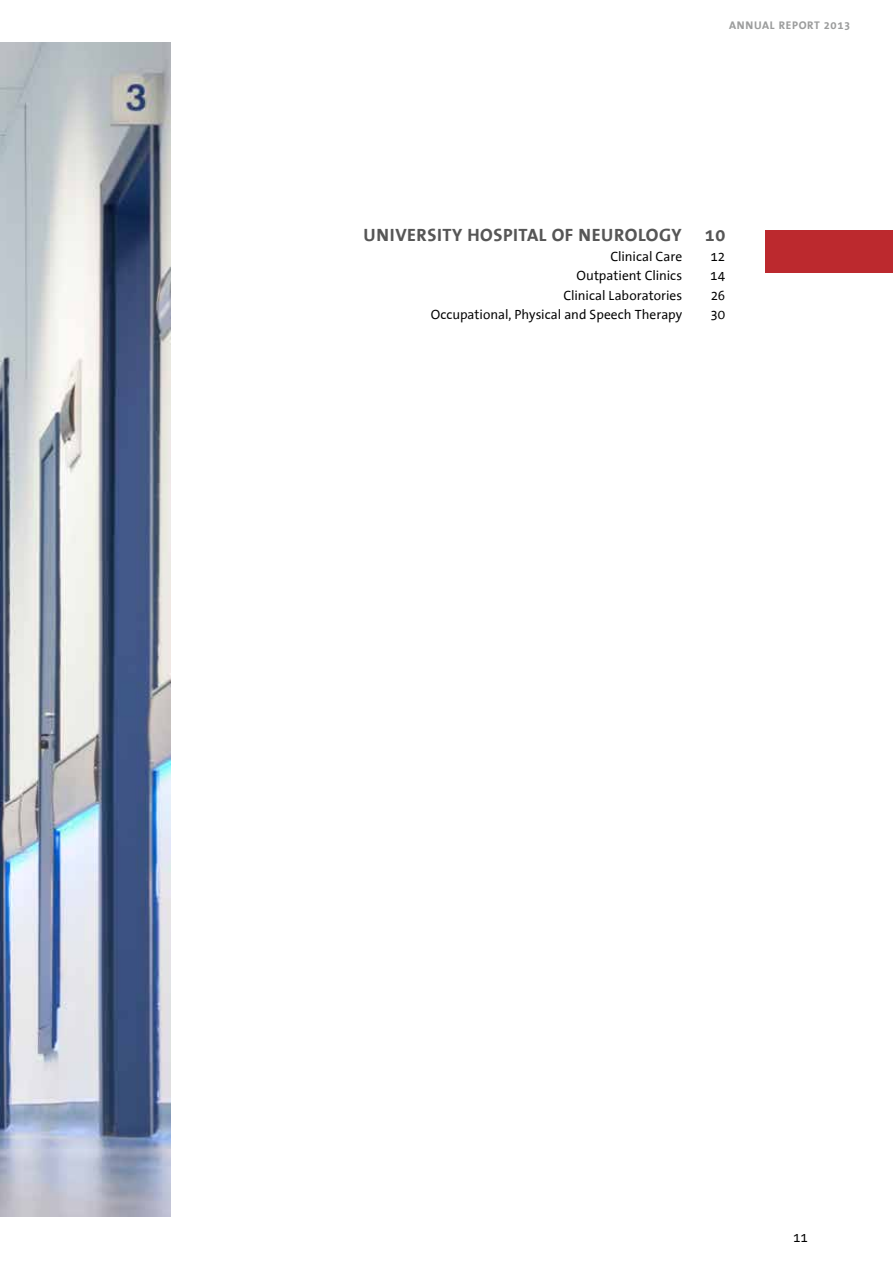
<style>
.page{position:relative;width:893px;height:1263px;background:#fff}
.page>*{position:absolute;margin:0;border:0;box-sizing:border-box;transform-origin:0 0}
.t1{font:700 18px "The Sans Office";letter-spacing:.03em;color:#565656}
.t2{font:13.5px "The Sans Office";color:#000}
.t3{font:700 11.25px "The Sans Office";letter-spacing:.06em;color:#9c9d9d}
</style>
<div class="page">
<img style="left:0;top:43px;width:170px;height:1173px">
<div style="left:765px;top:230px;width:128px;height:43px;background:#bc292e"></div>
<p class="t3" style="left:729px;top:20px;width:123px">ANNUAL REPORT 2013</p>
<h1 class="t1" style="left:363px;top:226px;width:320px">U NIVERSITY HOSPITAL OF NEUROLOGY</h1>
<h1 class="t1" style="left:705px;top:226px;width:22px">10</h1>
<p class="t2" style="left:610px;top:249px;width:73px">Clinical Care</p>
<p class="t2" style="left:710px;top:249px;width:16px">12</p>
<p class="t2" style="left:576px;top:269px;width:107px">Outpatient Clinics</p>
<p class="t2" style="left:710px;top:269px;width:17px">14</p>
<p class="t2" style="left:563px;top:288px;width:120px">Clinical Laboratories</p>
<p class="t2" style="left:711px;top:288px;width:16px">26</p>
<p class="t2" style="left:431px;top:308px;width:253px">Occupational, Physical and Speech Therapy</p>
<p class="t2" style="left:710px;top:308px;width:16px">30</p>
<p class="t2" style="left:793px;top:1230px;width:16px">11</p>
</div>
